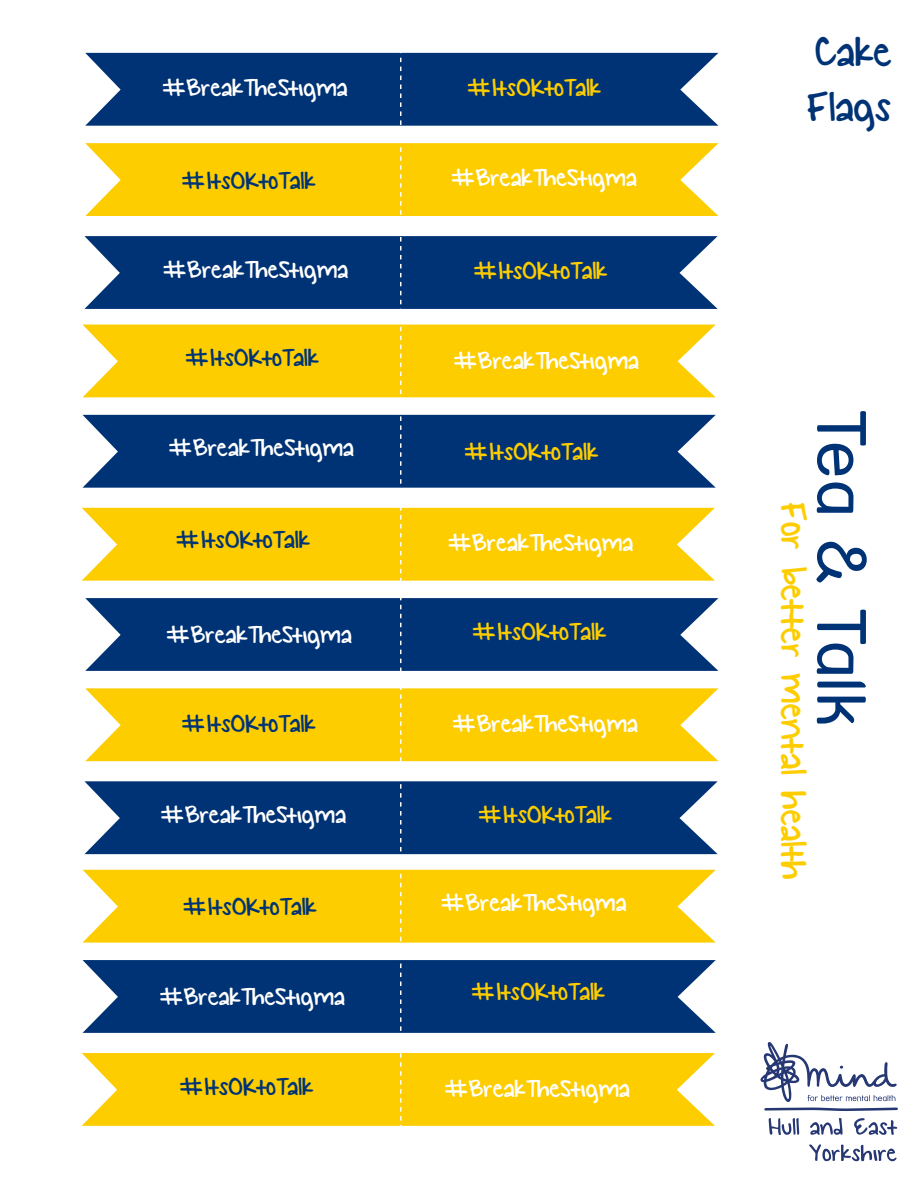
<style>
.page{position:relative;width:918px;height:1188px;background:#fff}
.page>*{position:absolute;margin:0;border:0;box-sizing:border-box;transform-origin:0 0}
.t1{font:67.2px "Street Corner";color:#003375}
.t2{font:46.8px/55.7px "KG Small Town Southern Girl";color:#003375}
.t3{font:41.1px "KG Small Town Southern Girl";color:#fdcd00}
.t4{font:27.75px "KG Small Town Southern Girl";color:#fff}
.t5{font:27.75px "KG Small Town Southern Girl";color:#fdcd00}
.t6{font:27.75px "KG Small Town Southern Girl";color:#003375}
</style>
<div class="page">
<svg style="left:83px;top:415px;width:633px;height:73px;background:#0f3f7d"></svg>
<svg style="left:85px;top:143px;width:633px;height:73px;background:#fdd00f"></svg>
<svg style="left:85px;top:53px;width:633px;height:73px;background:#0f3f7d"></svg>
<svg style="left:84px;top:236px;width:634px;height:73px;background:#0f3f7d"></svg>
<div style="left:83px;top:325px;width:633px;height:72px;background:#fdcd00"></div>
<svg style="left:82px;top:508px;width:633px;height:73px;background:#fdd010"></svg>
<svg style="left:83px;top:960px;width:633px;height:73px;background:#0f3f7d"></svg>
<svg style="left:85px;top:688px;width:633px;height:73px;background:#fdd010"></svg>
<svg style="left:85px;top:598px;width:633px;height:73px;background:#0f3f7d"></svg>
<svg style="left:84px;top:781px;width:634px;height:73px;background:#10407d"></svg>
<svg style="left:83px;top:870px;width:633px;height:73px;background:#fdd010"></svg>
<svg style="left:82px;top:1053px;width:633px;height:73px;background:#fdd00f"></svg>
<svg style="left:400px;top:53px;width:1px;height:1073px"></svg>
<svg style="left:760px;top:1042px;width:138px;height:69px"></svg>
<svg style="left:769px;top:1118px;width:30px;height:17px"></svg>
<svg style="left:810px;top:1118px;width:33px;height:17px"></svg>
<svg style="left:854px;top:1118px;width:43px;height:17px"></svg>
<svg style="left:809px;top:1144px;width:88px;height:17px"></svg>
<p class="t4" style="left:162px;top:72px;width:187px">#BreakTheStigma</p>
<p class="t5" style="left:467px;top:73px;width:136px">#ItsOKtoTalk</p>
<h2 class="t2" style="left:807px;top:26px;width:86px">Cake<br>Flags</h2>
<p class="t6" style="left:182px;top:165px;width:136px">#ItsOKtoTalk</p>
<p class="t4" style="left:451px;top:163px;width:187px">#BreakTheStigma</p>
<p class="t4" style="left:163px;top:254px;width:187px">#BreakTheStigma</p>
<p class="t5" style="left:473px;top:255px;width:136px">#ItsOKtoTalk</p>
<p class="t6" style="left:185px;top:343px;width:136px">#ItsOKtoTalk</p>
<p class="t4" style="left:453px;top:345px;width:187px">#BreakTheStigma</p>
<p class="t4" style="left:169px;top:433px;width:187px">#BreakTheStigma</p>
<p class="t5" style="left:464px;top:437px;width:136px">#ItsOKtoTalk</p>
<p class="t6" style="left:176px;top:524px;width:136px">#ItsOKtoTalk</p>
<p class="t4" style="left:448px;top:528px;width:187px">#BreakTheStigma</p>
<p class="t4" style="left:166px;top:620px;width:187px">#BreakTheStigma</p>
<p class="t5" style="left:472px;top:617px;width:136px">#ItsOKtoTalk</p>
<p class="t6" style="left:182px;top:709px;width:136px">#ItsOKtoTalk</p>
<p class="t4" style="left:452px;top:709px;width:187px">#BreakTheStigma</p>
<p class="t4" style="left:161px;top:800px;width:187px">#BreakTheStigma</p>
<p class="t5" style="left:478px;top:800px;width:136px">#ItsOKtoTalk</p>
<h3 class="t3" style="left:816px;top:502px;width:379px;rotate:90deg">For better mental health</h3>
<h1 class="t1" style="left:867px;top:408px;width:320px;rotate:90deg">Tea &amp; Talk</h1>
<p class="t6" style="left:183px;top:891px;width:136px">#ItsOKtoTalk</p>
<p class="t4" style="left:441px;top:888px;width:187px">#BreakTheStigma</p>
<p class="t4" style="left:159px;top:981px;width:187px">#BreakTheStigma</p>
<p class="t5" style="left:471px;top:977px;width:136px">#ItsOKtoTalk</p>
<p class="t6" style="left:179px;top:1071px;width:136px">#ItsOKtoTalk</p>
<p class="t4" style="left:444px;top:1074px;width:187px">#BreakTheStigma</p>
</div>
